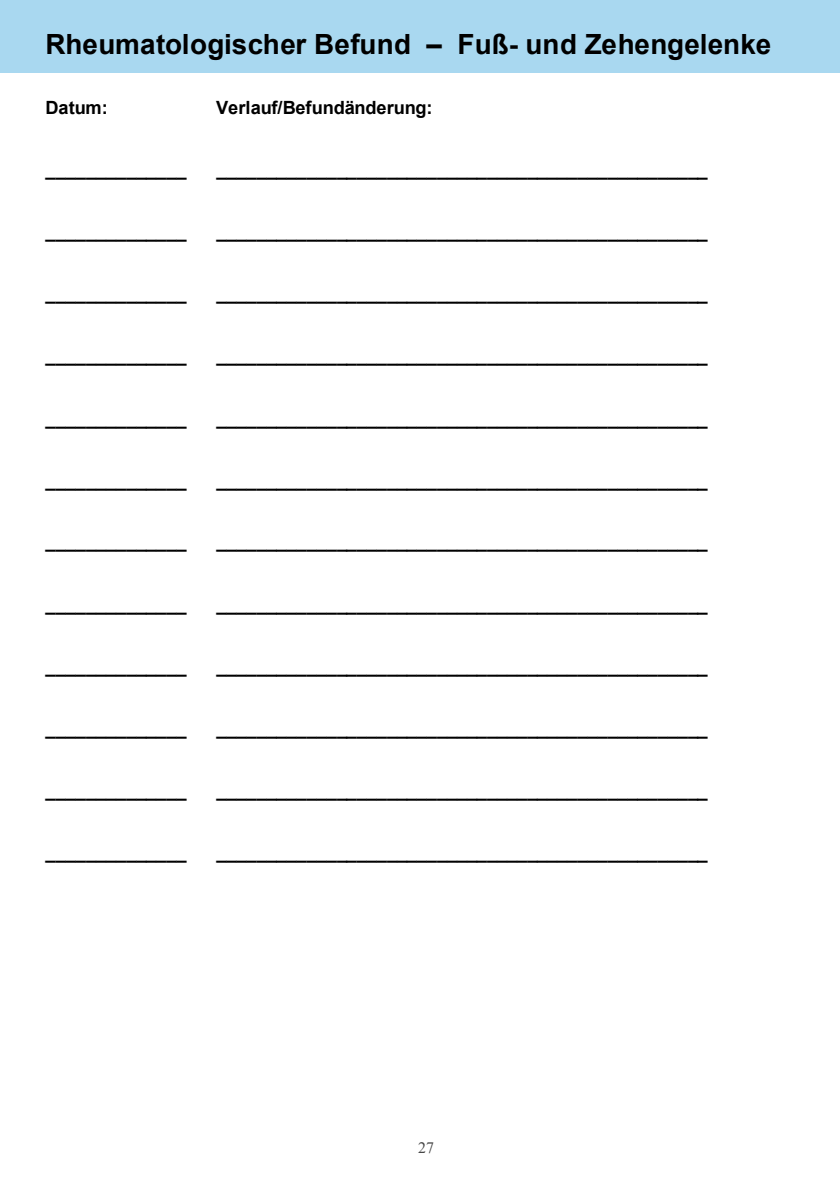
<style>
.page{position:relative;width:840px;height:1191px;background:#fff}
.page>*{position:absolute;margin:0;border:0;box-sizing:border-box;transform-origin:0 0}
.t1{font:700 27.8px "Arial";letter-spacing:.005em;color:#000}
.t2{font:700 18.2px "Arial";letter-spacing:-.005em;color:#000}
.t3{font:15.8px "Times New Roman";color:#464646}
</style>
<div class="page">
<div style="left:0;top:0;width:839px;height:73px;background:#a9d8f0"></div>
<h1 class="t1" style="left:46px;top:26px;width:726px">Rheumatologischer Befund – Fuß- und Zehengelenke</h1>
<p class="t2" style="left:46px;top:95px;width:64px">Datum:</p>
<p class="t2" style="left:216px;top:95px;width:218px">Verlauf/Befundänderung:</p>
<p class="t2" style="left:46px;top:157px;width:142px">______________</p>
<p class="t2" style="left:216px;top:157px;width:492px">_________________________________________________</p>
<p class="t2" style="left:46px;top:220px;width:142px">______________</p>
<p class="t2" style="left:216px;top:220px;width:492px">_________________________________________________</p>
<p class="t2" style="left:46px;top:282px;width:142px">______________</p>
<p class="t2" style="left:216px;top:282px;width:492px">_________________________________________________</p>
<p class="t2" style="left:46px;top:344px;width:142px">______________</p>
<p class="t2" style="left:216px;top:344px;width:492px">_________________________________________________</p>
<p class="t2" style="left:46px;top:406px;width:142px">______________</p>
<p class="t2" style="left:216px;top:406px;width:492px">_________________________________________________</p>
<p class="t2" style="left:46px;top:468px;width:142px">______________</p>
<p class="t2" style="left:216px;top:468px;width:492px">_________________________________________________</p>
<p class="t2" style="left:46px;top:530px;width:142px">______________</p>
<p class="t2" style="left:216px;top:530px;width:492px">_________________________________________________</p>
<p class="t2" style="left:46px;top:592px;width:142px">______________</p>
<p class="t2" style="left:216px;top:592px;width:492px">_________________________________________________</p>
<p class="t2" style="left:46px;top:654px;width:142px">______________</p>
<p class="t2" style="left:216px;top:654px;width:492px">_________________________________________________</p>
<p class="t2" style="left:46px;top:717px;width:142px">______________</p>
<p class="t2" style="left:216px;top:717px;width:492px">_________________________________________________</p>
<p class="t2" style="left:46px;top:779px;width:142px">______________</p>
<p class="t2" style="left:216px;top:779px;width:492px">_________________________________________________</p>
<p class="t2" style="left:46px;top:841px;width:142px">______________</p>
<p class="t2" style="left:216px;top:841px;width:492px">_________________________________________________</p>
<p class="t3" style="left:418px;top:1137px;width:18px">27</p>
</div>
